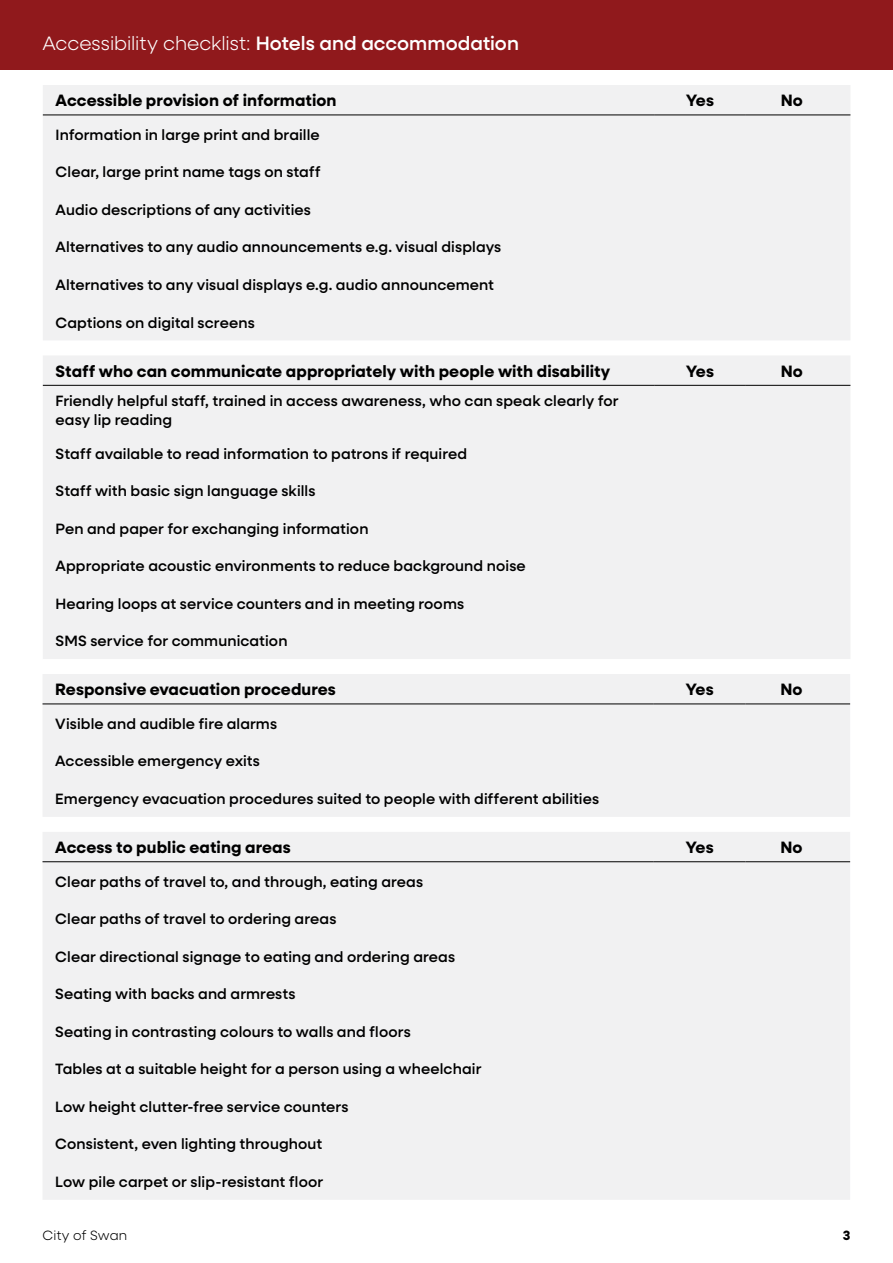
<style>
.page{position:relative;width:893px;height:1263px;background:#fff}
.page>*{position:absolute;margin:0;border:0;box-sizing:border-box;transform-origin:0 0}
.t1{font:300 19.5px "Neulis Sans";letter-spacing:-.005em;color:#fff}
.t2{font:700 16.5px "Neulis Sans";letter-spacing:.005em;color:#000}
.t3{font:500 15px/19.5px "Neulis Sans";letter-spacing:.005em;color:#000}
.t4{font:300 13.5px "Neulis Sans";letter-spacing:.01em;color:#000}
.t5{font:700 13.5px "Neulis Sans";color:#000}
.s1{font-weight:500}
</style>
<div class="page">
<div style="left:0;top:0;width:893px;height:70px;background:#90191c"></div>
<div style="left:43px;top:85px;width:807px;height:255px;background:#f1f1f2"></div>
<hr style="left:43px;top:115px;width:611px;height:1px;background:#000">
<hr style="left:654px;top:115px;width:92px;height:1px;background:#000">
<hr style="left:746px;top:115px;width:104px;height:1px;background:#000">
<div style="left:43px;top:356px;width:807px;height:303px;background:#f1f1f2"></div>
<hr style="left:43px;top:385px;width:611px;height:1px;background:#000">
<hr style="left:654px;top:385px;width:92px;height:1px;background:#000">
<hr style="left:746px;top:385px;width:104px;height:1px;background:#000">
<div style="left:43px;top:674px;width:807px;height:143px;background:#f1f1f2"></div>
<hr style="left:43px;top:703px;width:611px;height:1px;background:#000">
<hr style="left:654px;top:703px;width:92px;height:1px;background:#000">
<hr style="left:746px;top:703px;width:104px;height:1px;background:#000">
<div style="left:43px;top:832px;width:807px;height:368px;background:#f1f1f2"></div>
<hr style="left:43px;top:861px;width:611px;height:1px;background:#000">
<hr style="left:654px;top:861px;width:92px;height:1px;background:#000">
<hr style="left:746px;top:861px;width:104px;height:1px;background:#000">
<h1 class="t1" style="left:43px;top:30px;width:478px">Accessibility checklist: <span class="s1">Hotels and accommodation</span></h1>
<p class="t2" style="left:56px;top:89px;width:282px">Accessible provision of information</p>
<p class="t2" style="left:686px;top:89px;width:29px">Yes</p>
<p class="t2" style="left:781px;top:89px;width:24px">No</p>
<p class="t3" style="left:56px;top:124px;width:266px">Information in large print and braille</p>
<p class="t3" style="left:56px;top:162px;width:267px">Clear, large print name tags on staff</p>
<p class="t3" style="left:56px;top:199px;width:257px">Audio descriptions of any activities</p>
<p class="t3" style="left:56px;top:237px;width:447px">Alternatives to any audio announcements e.g. visual displays</p>
<p class="t3" style="left:56px;top:274px;width:440px">Alternatives to any visual displays e.g. audio announcement</p>
<p class="t3" style="left:56px;top:312px;width:201px">Captions on digital screens</p>
<p class="t2" style="left:56px;top:359px;width:556px">Staff who can communicate appropriately with people with disability</p>
<p class="t2" style="left:686px;top:359px;width:29px">Yes</p>
<p class="t2" style="left:781px;top:359px;width:24px">No</p>
<p class="t3" style="left:56px;top:390px;width:565px">Friendly helpful staff, trained in access awareness, who can speak clearly for easy lip reading</p>
<p class="t3" style="left:56px;top:443px;width:413px">Staff available to read information to patrons if required</p>
<p class="t3" style="left:56px;top:480px;width:261px">Staff with basic sign language skills</p>
<p class="t3" style="left:56px;top:518px;width:314px">Pen and paper for exchanging information</p>
<p class="t3" style="left:56px;top:555px;width:472px">Appropriate acoustic environments to reduce background noise</p>
<p class="t3" style="left:56px;top:593px;width:410px">Hearing loops at service counters and in meeting rooms</p>
<p class="t3" style="left:56px;top:630px;width:233px">SMS service for communication</p>
<p class="t2" style="left:55px;top:677px;width:282px">Responsive evacuation procedures</p>
<p class="t2" style="left:686px;top:677px;width:29px">Yes</p>
<p class="t2" style="left:780px;top:677px;width:24px">No</p>
<p class="t3" style="left:55px;top:713px;width:223px">Visible and audible fire alarms</p>
<p class="t3" style="left:55px;top:751px;width:206px">Accessible emergency exits</p>
<p class="t3" style="left:55px;top:788px;width:545px">Emergency evacuation procedures suited to people with different abilities</p>
<p class="t2" style="left:55px;top:835px;width:237px">Access to public eating areas</p>
<p class="t2" style="left:686px;top:835px;width:29px">Yes</p>
<p class="t2" style="left:780px;top:835px;width:24px">No</p>
<p class="t3" style="left:55px;top:871px;width:369px">Clear paths of travel to, and through, eating areas</p>
<p class="t3" style="left:55px;top:908px;width:283px">Clear paths of travel to ordering areas</p>
<p class="t3" style="left:55px;top:946px;width:401px">Clear directional signage to eating and ordering areas</p>
<p class="t3" style="left:55px;top:983px;width:242px">Seating with backs and armrests</p>
<p class="t3" style="left:55px;top:1021px;width:357px">Seating in contrasting colours to walls and floors</p>
<p class="t3" style="left:55px;top:1059px;width:428px">Tables at a suitable height for a person using a wheelchair</p>
<p class="t3" style="left:55px;top:1096px;width:295px">Low height clutter-free service counters</p>
<p class="t3" style="left:55px;top:1134px;width:268px">Consistent, even lighting throughout</p>
<p class="t3" style="left:55px;top:1171px;width:269px">Low pile carpet or slip-resistant floor</p>
<p class="t4" style="left:43px;top:1226px;width:86px">City of Swan</p>
<p class="t5" style="left:843px;top:1225px;width:9px">3</p>
</div>
